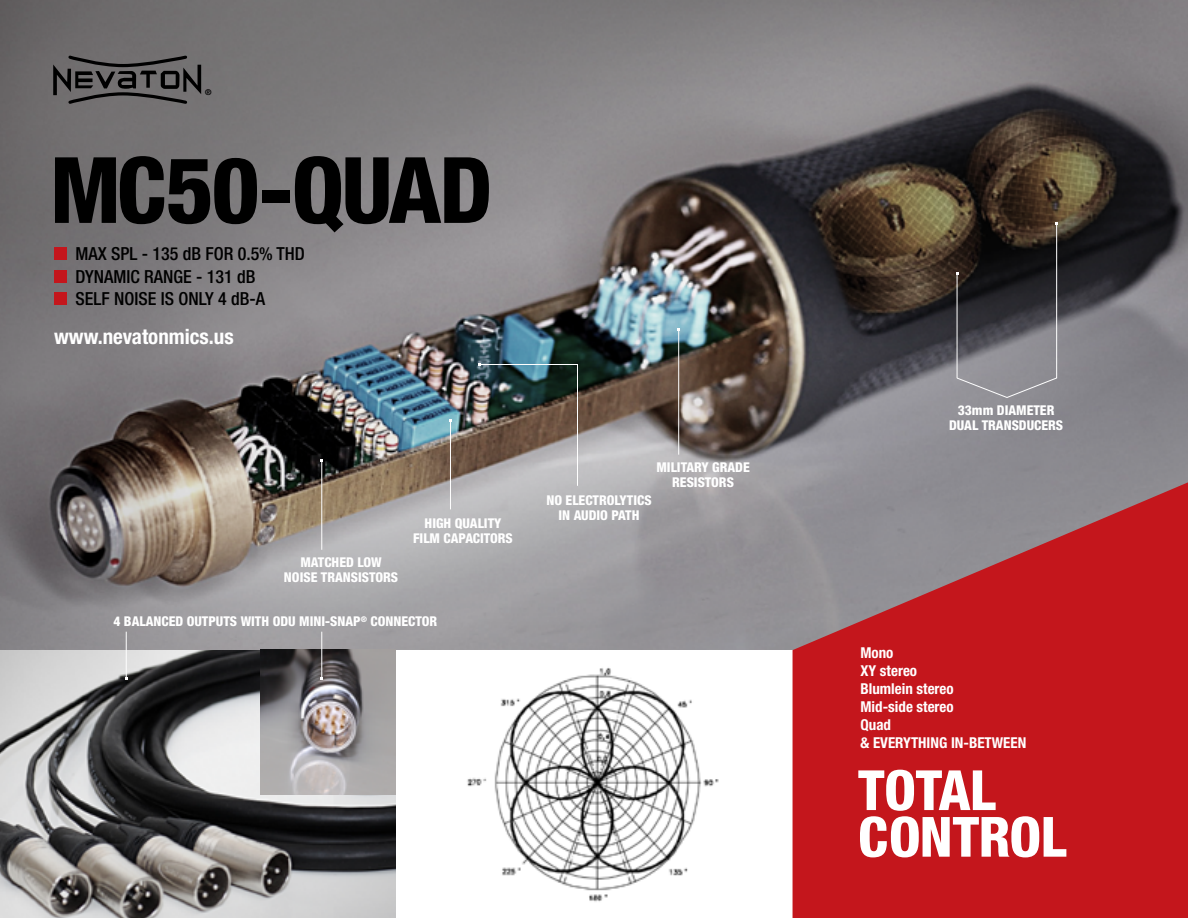
<style>
.page{position:relative;width:1188px;height:918px;background:#fff}
.page>*{position:absolute;margin:0;border:0;box-sizing:border-box;transform-origin:0 0}
.t1{font:800 condensed 91.8px "Helvetica Neue LT Std";color:#000}
.t2{font:800 condensed 55.5px/46.7px "Helvetica Neue LT Std";letter-spacing:-.01em;color:#fff}
.t3{font:700 condensed 21px "Helvetica Neue LT Std";color:#fff}
.t4{font:500 condensed 18px/22.5px "Helvetica Neue LT Std";color:#000}
.t5{font:700 condensed 15px/18px "Helvetica Neue LT Std";color:#fff}
.t6{font:800 condensed 13.5px/15px "Helvetica Neue LT Std";color:#fff;text-align:center}
.t7{font:700 7.95px "Helvetica Neue LT Std";color:#000}
</style>
<div class="page">
<img style="left:0;top:649px;width:396px;height:269px">
<img style="left:405px;top:649px;width:378px;height:253px">
<img style="left:0;top:0;width:1188px;height:649px">
<hr style="left:450px;top:420px;width:1px;height:89px;background:#fff">
<svg style="left:478px;top:363px;width:100px;height:124px;background:#6f6e69"></svg>
<hr style="left:321px;top:460px;width:1px;height:90px;background:#fff">
<hr style="left:678px;top:330px;width:1px;height:125px;background:#fff">
<svg style="left:956px;top:222px;width:102px;height:176px;background:#4e4c4e"></svg>
<svg style="left:793px;top:482px;width:395px;height:436px;background:#b92d33"></svg>
<div style="left:54px;top:247px;width:13px;height:13px;background:#c4161c"></div>
<div style="left:54px;top:270px;width:13px;height:13px;background:#c4161c"></div>
<div style="left:54px;top:292px;width:13px;height:13px;background:#c4161c"></div>
<svg style="left:53px;top:54px;width:148px;height:51px;background:#535151"></svg>
<img style="left:261px;top:650px;width:135px;height:144px">
<hr style="left:321px;top:632px;width:1px;height:46px;background:#fff">
<hr style="left:126px;top:632px;width:1px;height:46px;background:#fff">
<p class="t7" style="left:205px;top:87px;width:8px">®</p>
<h1 class="t1" style="left:50px;top:133px;width:436px">MC50-QUAD</h1>
<h3 class="t4" style="left:76px;top:243px;width:231px">MAX SPL - 135 DB FOR 0.5% THD<br>DYNAMIC RANGE - 131 DB<br>SELF NOISE IS ONLY 4 DB-A</h3>
<h3 class="t3" style="left:54px;top:323px;width:181px">www.nevatonmics.us</h3>
<p class="t6" style="left:284px;top:555px;width:116px">MATCHED LOW<br>NOISE TRANSISTORS</p>
<p class="t6" style="left:413px;top:515px;width:101px">HIGH QUALITY<br>FILM CAPACITORS</p>
<p class="t6" style="left:113px;top:614px;width:168px">4 BALANCED OUTPUTS WITH ODU</p>
<p class="t6" style="left:299px;top:614px;width:8px">MINI</p>
<p class="t6" style="left:325px;top:614px;width:14px">-SNAP</p>
<p class="t6" style="left:361px;top:614px;width:78px"><sup>®</sup> CONNECTOR</p>
<p class="t6" style="left:656px;top:459px;width:95px">MILITARY GRADE<br>RESISTORS</p>
<p class="t6" style="left:546px;top:493px;width:107px">NO ELECTROLYTICS<br>IN AUDIO PATH</p>
<p class="t6" style="left:949px;top:402px;width:116px">33MM DIAMETER<br>DUAL TRANSDUCERS</p>
<p class="t5" style="left:861px;top:643px;width:167px">Mono<br>XY stereo<br>Blumlein stereo<br>Mid-side stereo<br>Quad<br>&amp; EVERYTHING IN-BETWEEN</p>
<h2 class="t2" style="left:858px;top:766px;width:210px">TOTAL<br>CONTROL</h2>
</div>
